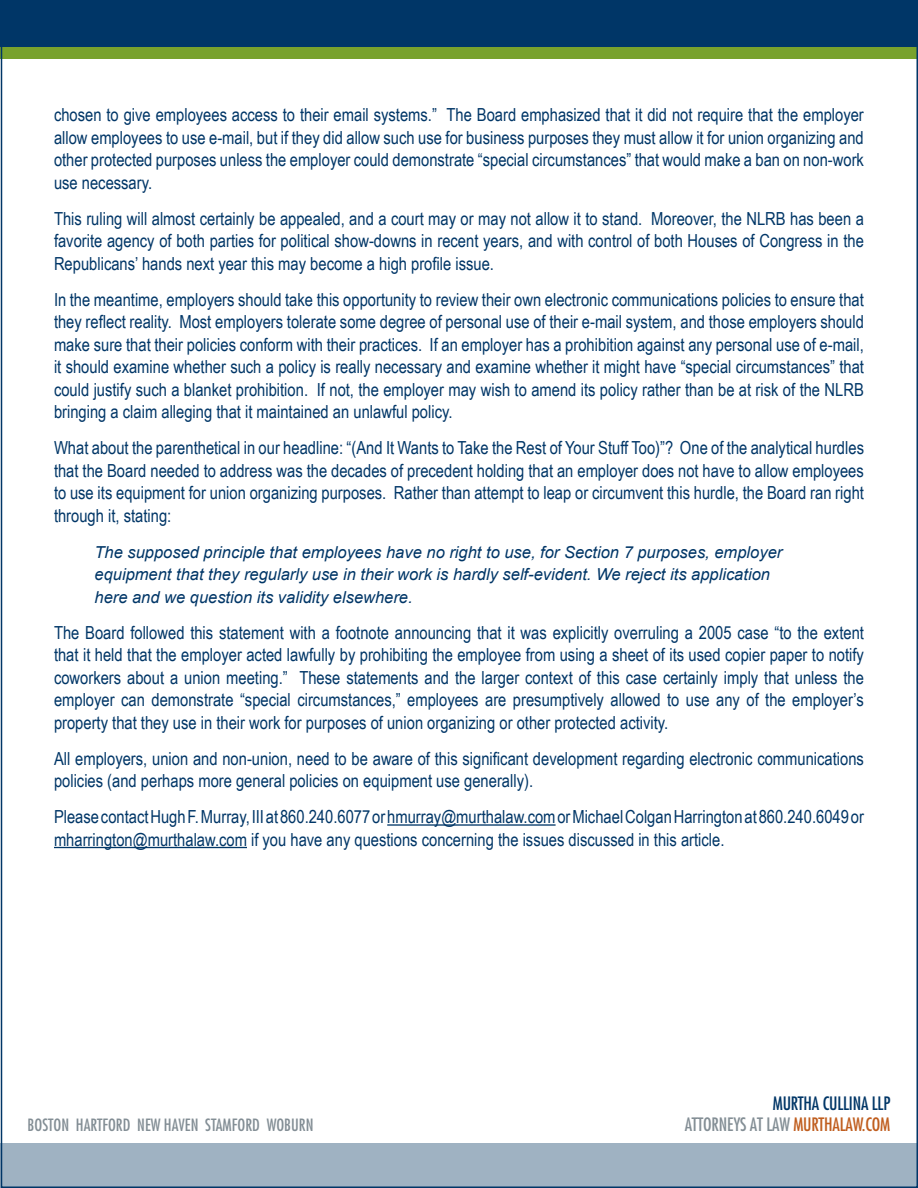
<style>
.page{position:relative;width:918px;height:1188px;background:#fff}
.page>*{position:absolute;margin:0;border:0;box-sizing:border-box;transform-origin:0 0}
.Body_Copy{font:18px/22.5px "Arial Narrow";color:#003667;text-align:justify}
.t1{font:500 condensed 18px "Futura LTCE";letter-spacing:-.01em;color:#838e95}
.t2{font:500 condensed 18px "Futura LTCE";letter-spacing:-.01em;color:#003667}
.Body_Copy-2{font:italic 16.5px/22.5px "Arial";color:#003667}
.t3{font:500 condensed 16.5px "Futura LTCE";color:#838e95}
.s1{color:#c05e1f}
</style>
<div class="page">
<div style="left:0;top:0;width:915px;height:47px;background:#003667"></div>
<div style="left:0;top:47px;width:918px;height:12px;background:#78a22d"></div>
<div style="left:0;top:1143px;width:918px;height:45px;background:#9fb2c2"></div>
<hr style="left:387px;top:824px;width:169px;height:2px;background:#003667">
<hr style="left:54px;top:847px;width:193px;height:1px;background:#003667">
<p class="Body_Copy" style="left:54px;top:103px;width:811px">chosen to give employees access to their email systems.” The Board emphasized that it did not require that the employer allow employees to use e-mail, but if they did allow such use for business purposes they must allow it for union organizing and other protected purposes unless the employer could demonstrate “special circumstances” that would make a ban on non-work use necessary.</p>
<p class="Body_Copy" style="left:54px;top:206px;width:811px">This ruling will almost certainly be appealed, and a court may or may not allow it to stand. Moreover, the NLRB has been a favorite agency of both parties for political show-downs in recent years, and with control of both Houses of Congress in the Republicans’ hands next year this may become a high profile issue.</p>
<p class="Body_Copy" style="left:54px;top:287px;width:812px">In the meantime, employers should take this opportunity to review their own electronic communications policies to ensure that they reflect reality. Most employers tolerate some degree of personal use of their e-mail system, and those employers should make sure that their policies conform with their practices. If an employer has a prohibition against any personal use of e-mail, it should examine whether such a policy is really necessary and examine whether it might have “special circumstances” that could justify such a blanket prohibition. If not, the employer may wish to amend its policy rather than be at risk of the NLRB bringing a claim alleging that it maintained an unlawful policy.</p>
<p class="Body_Copy" style="left:54px;top:436px;width:812px">What about the parenthetical in our headline: “(And It Wants to Take the Rest of Your Stuff Too)”? One of the analytical hurdles that the Board needed to address was the decades of precedent holding that an employer does not have to allow employees to use its equipment for union organizing purposes. Rather than attempt to leap or circumvent this hurdle, the Board ran right through it, stating:</p>
<p class="Body_Copy-2" style="left:94px;top:541px;width:689px">The supposed principle that employees have no right to use, for Section 7 purposes, employer equipment that they regularly use in their work is hardly self-evident. We reject its application here and we question its validity elsewhere.</p>
<p class="Body_Copy" style="left:54px;top:620px;width:811px">The Board followed this statement with a footnote announcing that it was explicitly overruling a 2005 case “to the extent that it held that the employer acted lawfully by prohibiting the employee from using a sheet of its used copier paper to notify coworkers about a union meeting.” These statements and the larger context of this case certainly imply that unless the employer can demonstrate “special circumstances,” employees are presumptively allowed to use any of the employer’s property that they use in their work for purposes of union organizing or other protected activity.</p>
<p class="Body_Copy" style="left:54px;top:746px;width:811px">All employers, union and non-union, need to be aware of this significant development regarding electronic communications policies (and perhaps more general policies on equipment use generally).</p>
<p class="Body_Copy" style="left:54px;top:805px;width:811px">Please contact Hugh F. Murray, III at 860.240.6077 or hmurray@murthalaw.com or Michael Colgan Harrington at 860.240.6049 or mharrington@murthalaw.com if you have any questions concerning the issues discussed in this article.</p>
<p class="t2" style="left:773px;top:1093px;width:119px">MURTHA CULLINA LLP</p>
<p class="t3" style="left:28px;top:1115px;width:287px">BOSTON HARTFORD NEW HAVEN STAMFORD WOBURN</p>
<p class="t1" style="left:685px;top:1114px;width:207px">ATTORNEYS AT LAW <span class="s1">MURTHALAW.COM</span></p>
</div>
